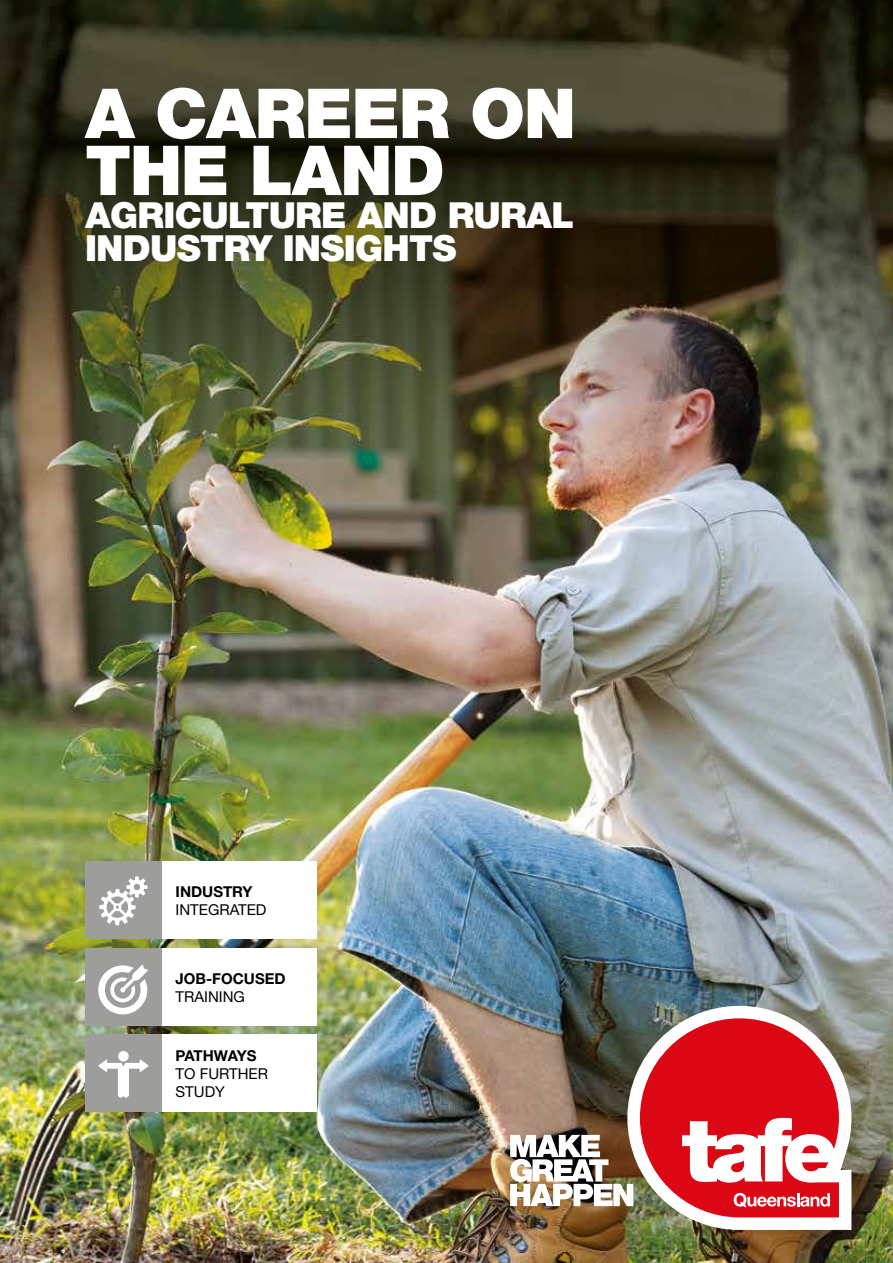
<style>
.page{position:relative;width:893px;height:1263px;background:#fff}
.page>*{position:absolute;margin:0;border:0;box-sizing:border-box;transform-origin:0 0}
.t1{font:900 69px/57px "Helvetica Neue";letter-spacing:-.02em;color:#fff}
.t2{font:900 36px/33px "Helvetica Neue";letter-spacing:-.02em;color:#fff}
.t3{font:15px/18px "Helvetica Neue";color:#000}
.t4{font:700 15px "Helvetica Neue";color:#000}
.t5{font:700 15px "Helvetica Neue";letter-spacing:-.02em;color:#000}
</style>
<div class="page">
<img style="left:0;top:0;width:893px;height:1263px">
<div style="left:85px;top:1034px;width:77px;height:78px;background:#9d9d9c"></div>
<svg style="left:98px;top:1059px;width:51px;height:38px"></svg>
<div style="left:118px;top:1051px;width:11px;height:10px;background:#fff;border-radius:50%"></div>
<div style="left:85px;top:948px;width:77px;height:77px;background:#9d9d9c"></div>
<svg style="left:98px;top:965px;width:50px;height:49px"></svg>
<div style="left:85px;top:861px;width:77px;height:78px;background:#9d9d9c"></div>
<svg style="left:99px;top:876px;width:48px;height:49px"></svg>
<div style="left:162px;top:1034px;width:154px;height:78px;background:#fff"></div>
<div style="left:162px;top:948px;width:154px;height:77px;background:#fff"></div>
<div style="left:162px;top:861px;width:154px;height:78px;background:#fff"></div>
<img style="left:510px;top:1135px;width:105px;height:71px">
<img style="left:615px;top:993px;width:249px;height:236px">
<svg style="left:640px;top:1018px;width:199px;height:199px"></svg>
<h1 class="t1" style="left:85px;top:85px;width:493px">A CAREER ON<br>THE LAND</h1>
<p class="t2" style="left:85px;top:199px;width:491px">AGRICULTURE AND RURAL<br>INDUSTRY INSIGHTS</p>
<p class="t4" style="left:176px;top:882px;width:78px">INDUSTRY</p>
<p class="t3" style="left:176px;top:900px;width:92px">INTEGRATED</p>
<p class="t4" style="left:176px;top:969px;width:112px">JOB-FOCUSED</p>
<p class="t3" style="left:176px;top:987px;width:71px">TRAINING</p>
<p class="t5" style="left:176px;top:1046px;width:83px">PATHWAYS</p>
<p class="t3" style="left:176px;top:1064px;width:94px">TO FURTHER<br>STUDY</p>
</div>
